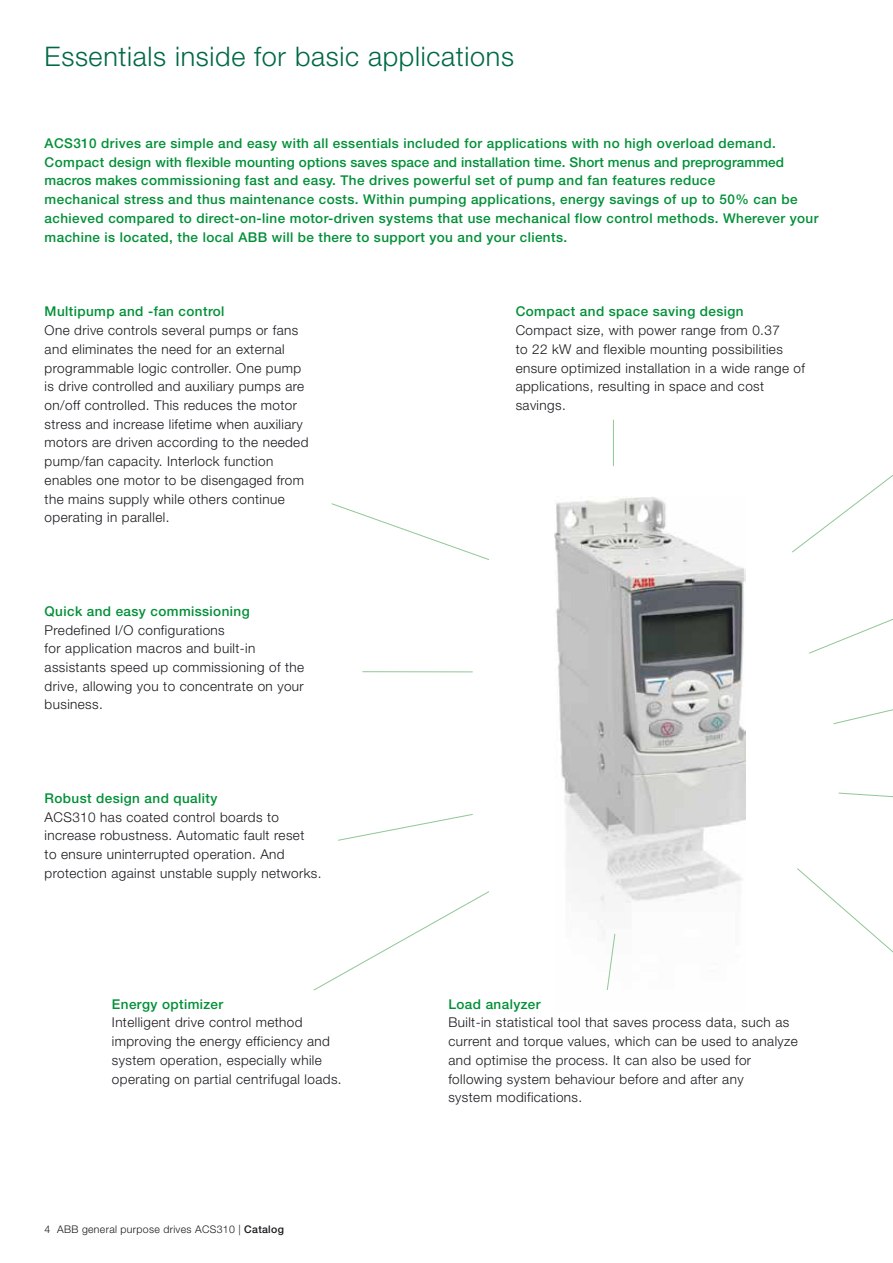
<style>
.page{position:relative;width:893px;height:1263px;background:#fff}
.page>*{position:absolute;margin:0;border:0;box-sizing:border-box;transform-origin:0 0}
.t1{font:300 27px "Helvetica Neue";letter-spacing:.025em;color:#006943}
.t2{font:300 13.5px/18.8px "Helvetica Neue";letter-spacing:.03em;color:#1a171c}
.t3{font:500 13.5px/18.8px "Helvetica Neue";letter-spacing:.03em;color:#009037}
.t4{font:300 10.5px "Helvetica Neue";letter-spacing:.03em;color:#1a171c}
.s1{font-weight:500}
</style>
<div class="page">
<img style="left:555px;top:497px;width:191px;height:493px">
<svg style="left:331px;top:503px;width:158px;height:57px"></svg>
<hr style="left:362px;top:671px;width:111px;height:1px;background:#90c796">
<svg style="left:338px;top:814px;width:135px;height:27px"></svg>
<svg style="left:313px;top:891px;width:176px;height:100px"></svg>
<svg style="left:607px;top:933px;width:8px;height:57px"></svg>
<hr style="left:613px;top:420px;width:1px;height:46px;background:#90c796">
<svg style="left:792px;top:474px;width:101px;height:250px"></svg>
<svg style="left:838px;top:793px;width:55px;height:5px"></svg>
<svg style="left:797px;top:868px;width:96px;height:85px"></svg>
<h1 class="t1" style="left:45px;top:40px;width:471px">Essentials inside for basic applications</h1>
<p class="t3" style="left:45px;top:134px;width:775px">ACS310 drives are simple and easy with all essentials included for applications with no high overload demand.<br>Compact design with flexible mounting options saves space and installation time. Short menus and preprogrammed macros makes commissioning fast and easy. The drives powerful set of pump and fan features reduce<br>mechanical stress and thus maintenance costs. Within pumping applications, energy savings of up to 50% can be achieved compared to direct-on-line motor-driven systems that use mechanical flow control methods. Wherever your machine is located, the local ABB will be there to support you and your clients.</p>
<p class="t3" style="left:45px;top:302px;width:181px">Multipump and -fan control</p>
<p class="t2" style="left:45px;top:321px;width:265px">One drive controls several pumps or fans and eliminates the need for an external programmable logic controller. One pump is drive controlled and auxiliary pumps are on/off controlled. This reduces the motor stress and increase lifetime when auxiliary motors are driven according to the needed pump/fan capacity. Interlock function enables one motor to be disengaged from the mains supply while others continue operating in parallel.</p>
<p class="t3" style="left:45px;top:601px;width:207px">Quick and easy commissioning</p>
<p class="t2" style="left:45px;top:620px;width:261px">Predefined I/O configurations<br>for application macros and built-in assistants speed up commissioning of the drive, allowing you to concentrate on your business.</p>
<p class="t3" style="left:45px;top:789px;width:174px">Robust design and quality</p>
<p class="t2" style="left:45px;top:807px;width:278px">ACS310 has coated control boards to increase robustness. Automatic fault reset<br>to ensure uninterrupted operation. And protection against unstable supply networks.</p>
<p class="t3" style="left:112px;top:994px;width:113px">Energy optimizer</p>
<p class="t2" style="left:112px;top:1013px;width:231px">Intelligent drive control method improving the energy efficiency and system operation, especially while operating on partial centrifugal loads.</p>
<p class="t4" style="left:45px;top:1223px;width:241px">4 ABB general purpose drives ACS310 | <span class="s1">Catalog</span></p>
<p class="t3" style="left:516px;top:302px;width:229px">Compact and space saving design</p>
<p class="t2" style="left:516px;top:321px;width:291px">Compact size, with power range from 0.37<br>to 22 kW and flexible mounting possibilities ensure optimized installation in a wide range of applications, resulting in space and cost savings.</p>
<p class="t3" style="left:448px;top:994px;width:94px">Load analyzer</p>
<p class="t2" style="left:448px;top:1013px;width:351px">Built-in statistical tool that saves process data, such as current and torque values, which can be used to analyze and optimise the process. It can also be used for following system behaviour before and after any<br>system modifications.</p>
</div>
